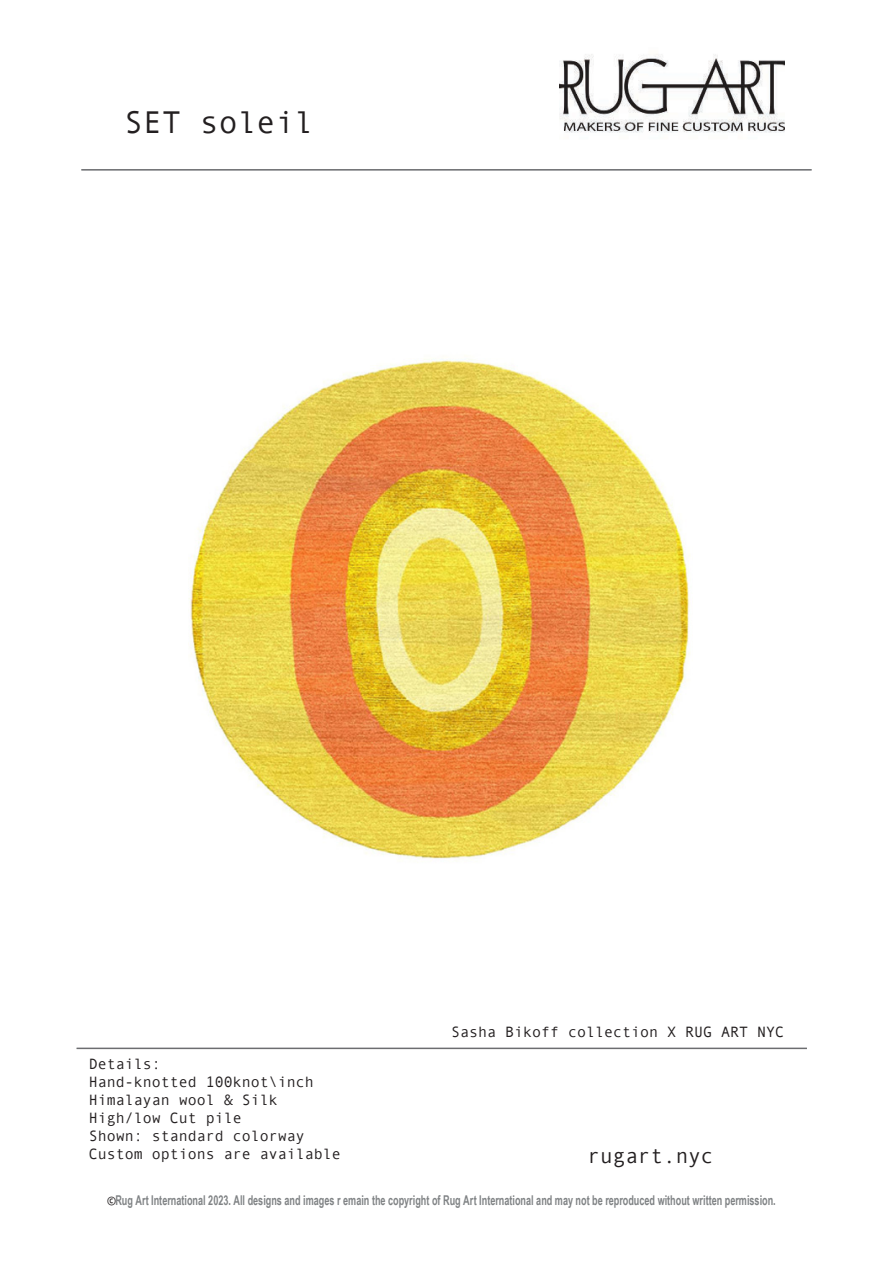
<style>
.page{position:relative;width:893px;height:1263px;background:#fff}
.page>*{position:absolute;margin:0;border:0;box-sizing:border-box;transform-origin:0 0}
.t1{font:31.5px "Andale Mono";color:#231f20}
.t2{font:21px "Andale Mono";color:#231f20}
.t3{font:15px/18px "Andale Mono";color:#231f20}
.t4{font:15px "Andale Mono";color:#221e1f}
.t5{font:700 13.5px "Arial Narrow";color:#808385;scale:.82 1}
.s1{font-family:"Andale Mono";font-weight:400;font-size:14.7px;color:#231f20}
</style>
<div class="page">
<img style="left:559px;top:54px;width:226px;height:79px">
<hr style="left:81px;top:169px;width:731px;height:2px;background:#6c6d70">
<hr style="left:77px;top:1047px;width:730px;height:2px;background:#6c6d70">
<img style="left:189px;top:359px;width:501px;height:502px">
<h1 class="t1" style="left:124px;top:101px;width:191px">SET soleil</h1>
<p class="t4" style="left:451px;top:1022px;width:335px">Sasha Bikoff collection X RUG ART NYC</p>
<p class="t3" style="left:89px;top:1054px;width:253px">Details:<br>Hand-knotted 100knot\inch<br>Himalayan wool &amp; Silk<br>High/low Cut pile<br>Shown: standard colorway<br>Custom options are available</p>
<h2 class="t2" style="left:588px;top:1142px;width:127px">rugart.nyc</h2>
<p class="t5" style="left:107px;top:1190px;width:817px"><span class="s1">©</span> Rug Art International 2023. All designs and images r emain the copyright of Rug Art International and may not be reproduced without written permission.</p>
</div>
